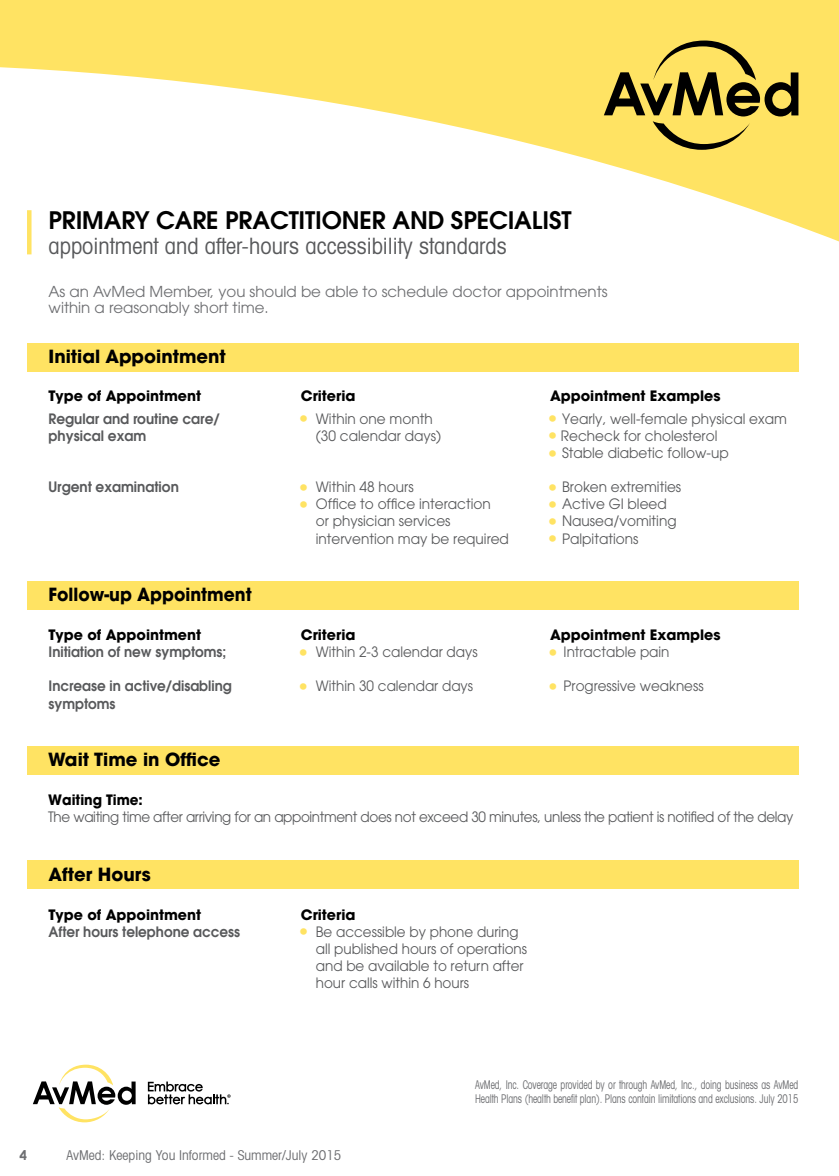
<style>
.page{position:relative;width:839px;height:1176px;background:#fff}
.page>*{position:absolute;margin:0;border:0;box-sizing:border-box;transform-origin:0 0}
.t1{font:600 24px "Avant Garde";letter-spacing:-.005em;color:#000}
.t2{font:condensed 22.5px "Avant Garde";color:#58595b}
.t3{font:700 18px "Avant Garde";color:#000}
.t4{font:700 18px "Avant Garde";color:#000;scale:.95 1}
.t5{font:15px/16.5px "Avant Garde";color:#6d6e71}
.t6{font:14.25px "Avant Garde";color:#58595b;scale:.96 1}
.t7{font:14.25px/17.1px "Avant Garde";color:#58595b;scale:.95 1}
.t8{font:700 14.25px "Avant Garde";color:#000}
.t9{font:14.25px "Avant Garde";letter-spacing:-.025em;color:#58595b;scale:.95 1}
.t10{font:600 14.25px "Avant Garde";color:#58595b;scale:.96 1}
.t11{font:600 14.25px "Avant Garde";color:#58595b;scale:.95 1}
.t12{font:condensed 13.5px "Avant Garde";color:#6d6e71}
.t13{font:700 13.5px "Century Gothic";color:#6d6e71}
.t14{font:condensed 12px/14.4px "Avant Garde";letter-spacing:-.01em;color:#6d6e71;scale:.8 1}
.s1{font-stretch:condensed;font-size:18px;color:#ffe363}
</style>
<div class="page">
<svg style="left:0;top:0;width:838px;height:255px"></svg>
<svg style="left:603px;top:40px;width:195px;height:110px;background:#c3ad4b"></svg>
<div style="left:27px;top:210px;width:5px;height:44px;background:#ffe363"></div>
<div style="left:27px;top:343px;width:771px;height:28px;background:#ffe363"></div>
<div style="left:27px;top:580px;width:771px;height:29px;background:#ffe363"></div>
<div style="left:27px;top:746px;width:771px;height:29px;background:#ffe363"></div>
<div style="left:27px;top:859px;width:771px;height:29px;background:#ffe363"></div>
<svg style="left:33px;top:1064px;width:102px;height:58px"></svg>
<svg style="left:148px;top:1081px;width:82px;height:23px"></svg>
<h1 class="t1" style="left:48px;top:204px;width:524px">Primary Care Practitioner And Specialist</h1>
<h2 class="t2" style="left:48px;top:232px;width:459px">appointment and after-hours accessibility standards</h2>
<p class="t5" style="left:48px;top:283px;width:560px">As an AvMed Member, you should be able to schedule doctor appointments within a reasonably short time.</p>
<p class="t3" style="left:48px;top:344px;width:179px">Initial Appointment</p>
<p class="t8" style="left:48px;top:387px;width:154px">Type of Appointment</p>
<p class="t8" style="left:300px;top:387px;width:56px">Criteria</p>
<p class="t8" style="left:549px;top:387px;width:172px">Appointment Examples</p>
<p class="t10" style="left:48px;top:409px;width:180px">Regular and routine care/</p>
<p class="t6" style="left:299px;top:410px;width:140px"><span class="s1">•</span> Within one month</p>
<p class="t6" style="left:547px;top:410px;width:250px"><span class="s1">•</span> Yearly, well-female physical exam</p>
<p class="t10" style="left:48px;top:426px;width:103px">physical exam</p>
<p class="t6" style="left:315px;top:427px;width:132px">(30 calendar days)</p>
<p class="t6" style="left:547px;top:427px;width:178px"><span class="s1">•</span> Recheck for cholesterol</p>
<p class="t6" style="left:547px;top:444px;width:190px"><span class="s1">•</span> Stable diabetic follow-up</p>
<p class="t10" style="left:48px;top:477px;width:137px">Urgent examination</p>
<p class="t6" style="left:299px;top:478px;width:120px"><span class="s1">•</span> Within 48 hours</p>
<p class="t6" style="left:547px;top:478px;width:140px"><span class="s1">•</span> Broken extremities</p>
<p class="t6" style="left:299px;top:495px;width:201px"><span class="s1">•</span> Office to office interaction</p>
<p class="t6" style="left:547px;top:495px;width:125px"><span class="s1">•</span> Active GI bleed</p>
<p class="t6" style="left:315px;top:513px;width:142px">or physician services</p>
<p class="t6" style="left:547px;top:513px;width:135px"><span class="s1">•</span> Nausea/vomiting</p>
<p class="t6" style="left:315px;top:530px;width:203px">intervention may be required</p>
<p class="t6" style="left:547px;top:530px;width:96px"><span class="s1">•</span> Palpitations</p>
<p class="t4" style="left:48px;top:583px;width:215px">Follow-up Appointment</p>
<p class="t8" style="left:48px;top:625px;width:154px">Type of Appointment</p>
<p class="t8" style="left:300px;top:625px;width:56px">Criteria</p>
<p class="t8" style="left:549px;top:625px;width:172px">Appointment Examples</p>
<p class="t11" style="left:48px;top:642px;width:188px">Initiation of new symptoms;</p>
<p class="t7" style="left:299px;top:643px;width:190px"><span class="s1">•</span> Within 2-3 calendar days</p>
<p class="t7" style="left:548px;top:643px;width:129px"><span class="s1">•</span> Intractable pain</p>
<p class="t10" style="left:48px;top:676px;width:192px">Increase in active/disabling</p>
<p class="t7" style="left:299px;top:677px;width:185px"><span class="s1">•</span> Within 30 calendar days</p>
<p class="t7" style="left:548px;top:677px;width:165px"><span class="s1">•</span> Progressive weakness</p>
<p class="t11" style="left:48px;top:694px;width:72px">symptoms</p>
<p class="t3" style="left:48px;top:747px;width:174px">Wait Time in Office</p>
<p class="t8" style="left:48px;top:790px;width:96px">Waiting Time:</p>
<p class="t9" style="left:48px;top:808px;width:785px">The waiting time after arriving for an appointment does not exceed 30 minutes, unless the patient is notified of the delay</p>
<p class="t3" style="left:48px;top:862px;width:104px">After Hours</p>
<p class="t8" style="left:48px;top:905px;width:154px">Type of Appointment</p>
<p class="t8" style="left:300px;top:905px;width:56px">Criteria</p>
<p class="t11" style="left:48px;top:922px;width:203px">After hours telephone access</p>
<p class="t7" style="left:315px;top:922px;width:224px;text-indent:-16px"><span class="s1">•</span> Be accessible by phone during all published hours of operations and be available to return after hour calls within 6 hours</p>
<p class="t13" style="left:19px;top:1144px;width:9px">4</p>
<p class="t12" style="left:67px;top:1146px;width:276px">AvMed: Keeping You Informed - Summer/July 2015</p>
<p class="t14" style="left:475px;top:1076px;width:405px">AvMed, Inc. Coverage provided by or through AvMed, Inc., doing business as AvMed<br>Health Plans (health benefit plan). Plans contain limitations and exclusions. July 2015</p>
</div>
